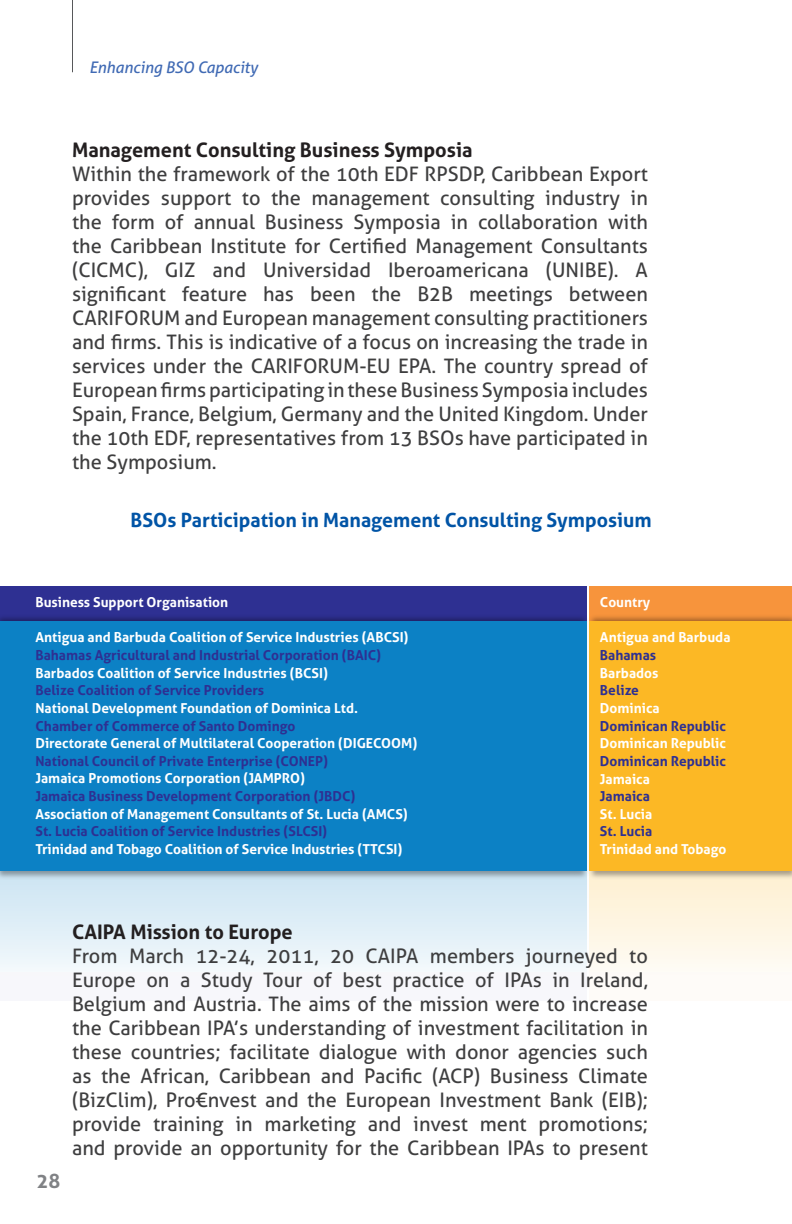
<style>
.page{position:relative;width:792px;height:1224px;background:#fff}
.page>*{position:absolute;margin:0;border:0;box-sizing:border-box;transform-origin:0 0}
.t1{font:20px/24px "Aller";color:#3e3e3f;text-align:justify}
.t2{font:700 20px "Aller";color:#231f20}
.t3{font:700 20px "Aller";color:#808285}
.t4{font:700 19.6px "Aller";color:#0154a6}
.t5{font:italic 16px "Aller";letter-spacing:-.01em;color:#406ab4}
.t6{font:700 13.8px "Aller";color:#fff}
.t7{font:700 13.8px "Aller";color:#2e3092}
</style>
<div class="page">
<div style="left:0;top:869px;width:586px;height:103px;background:#ebf5fa"></div>
<div style="left:589px;top:869px;width:203px;height:103px;background:#fef9ef"></div>
<img style="left:0;top:586px;width:522px;height:348px">
<div style="left:0;top:621px;width:586px;height:249px;background:#0c81c5"></div>
<img style="left:522px;top:586px;width:270px;height:359px">
<div style="left:589px;top:621px;width:203px;height:249px;background:#fcb825"></div>
<hr style="left:72px;top:0;width:1px;height:72px;background:#57585a">
<p class="t5" style="left:89px;top:57px;width:170px">Enhancing BSO Capacity</p>
<p class="t2" style="left:72px;top:137px;width:402px">Management Consulting Business Symposia</p>
<p class="t1" style="left:72px;top:162px;width:578px">Within the framework of the 10th EDF RPSDP, Caribbean Export provides support to the management consulting industry in the form of annual Business Symposia in collaboration with the Caribbean Institute for Certified Management Consultants (CICMC), GIZ and Universidad Iberoamericana (UNIBE). A significant feature has been the B2B meetings between CARIFORUM and European management consulting practitioners and firms. This is indicative of a focus on increasing the trade in services under the CARIFORUM-EU EPA. The country spread of European firms participating in these Business Symposia includes Spain, France, Belgium, Germany and the United Kingdom. Under the 10th EDF, representatives from 13 BSOs have participated in the Symposium.</p>
<p class="t4" style="left:131px;top:508px;width:523px">BSOs Participation in Management Consulting Symposium</p>
<p class="t6" style="left:35px;top:594px;width:194px">Business Support Organisation</p>
<p class="t6" style="left:35px;top:629px;width:375px">Antigua and Barbuda Coalition of Service Industries (ABCSI)</p>
<p class="t7" style="left:35px;top:647px;width:347px">Bahamas Agricultural and Industrial Corporation (BAIC)</p>
<p class="t6" style="left:35px;top:664px;width:294px">Barbados Coalition of Service Industries (BCSI)</p>
<p class="t7" style="left:35px;top:682px;width:230px">Belize Coalition of Service Providers</p>
<p class="t6" style="left:35px;top:699px;width:324px">National Development Foundation of Dominica Ltd.</p>
<p class="t7" style="left:35px;top:717px;width:261px">Chamber of Commerce of Santo Domingo</p>
<p class="t6" style="left:35px;top:735px;width:383px">Directorate General of Multilateral Cooperation (DIGECOOM)</p>
<p class="t7" style="left:35px;top:752px;width:294px">National Council of Private Enterprise (CONEP)</p>
<p class="t6" style="left:35px;top:770px;width:271px">Jamaica Promotions Corporation (JAMPRO)</p>
<p class="t7" style="left:35px;top:788px;width:322px">Jamaica Business Development Corporation (JBDC)</p>
<p class="t6" style="left:35px;top:805px;width:374px">Association of Management Consultants of St. Lucia (AMCS)</p>
<p class="t7" style="left:35px;top:823px;width:293px">St. Lucia Coalition of Service Industries (SLCSI)</p>
<p class="t6" style="left:35px;top:841px;width:368px">Trinidad and Tobago Coalition of Service Industries (TTCSI)</p>
<p class="t6" style="left:600px;top:594px;width:52px">Country</p>
<p class="t6" style="left:600px;top:629px;width:132px">Antigua and Barbuda</p>
<p class="t7" style="left:600px;top:647px;width:58px">Bahamas</p>
<p class="t6" style="left:600px;top:664px;width:60px">Barbados</p>
<p class="t7" style="left:600px;top:682px;width:40px">Belize</p>
<p class="t6" style="left:600px;top:700px;width:61px">Dominica</p>
<p class="t7" style="left:600px;top:717px;width:128px">Dominican Republic</p>
<p class="t6" style="left:600px;top:735px;width:128px">Dominican Republic</p>
<p class="t7" style="left:600px;top:752px;width:128px">Dominican Republic</p>
<p class="t6" style="left:600px;top:770px;width:51px">Jamaica</p>
<p class="t7" style="left:600px;top:788px;width:51px">Jamaica</p>
<p class="t6" style="left:600px;top:805px;width:54px">St. Lucia</p>
<p class="t7" style="left:600px;top:823px;width:54px">St. Lucia</p>
<p class="t6" style="left:600px;top:841px;width:128px">Trinidad and Tobago</p>
<p class="t3" style="left:36px;top:1168px;width:25px">28</p>
<p class="t2" style="left:72px;top:919px;width:222px">CAIPA Mission to Europe</p>
<p class="t1" style="left:72px;top:944px;width:578px">From March 12-24, 2011, 20 CAIPA members journeyed to Europe on a Study Tour of best practice of IPAs in Ireland, Belgium and Austria. The aims of the mission were to increase the Caribbean IPA’s understanding of investment facilitation in these countries; facilitate dialogue with donor agencies such as the African, Caribbean and Pacific (ACP) Business Climate (BizClim), Pro€nvest and the European Investment Bank (EIB); provide training in marketing and invest ment promotions; and provide an opportunity for the Caribbean IPAs to present</p>
</div>
